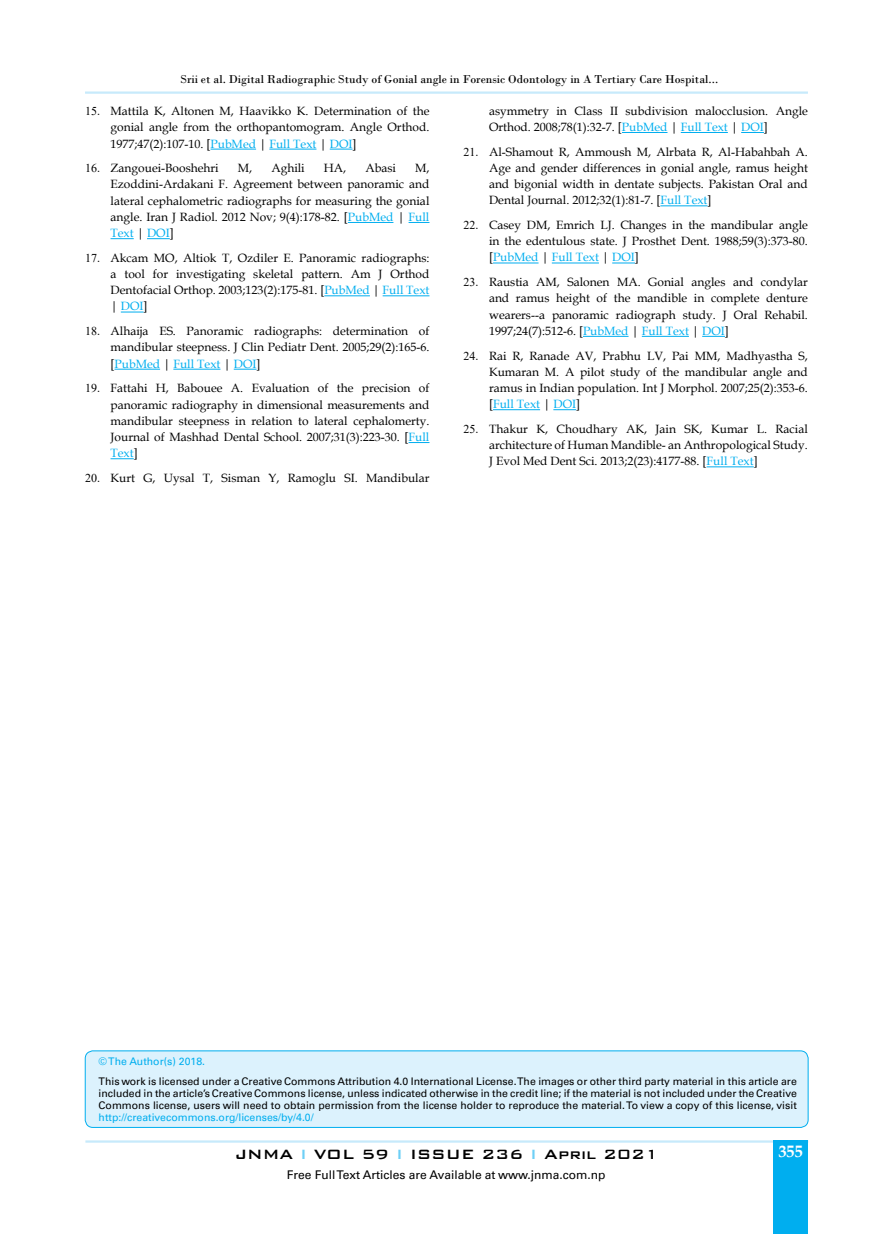
<style>
.page{position:relative;width:893px;height:1234px;background:#fff}
.page>*{position:absolute;margin:0;border:0;box-sizing:border-box;transform-origin:0 0}
.t1{font:500 18px "Bank Gothic BT";color:#000}
.t2{font:700 16.5px "Book Antiqua";color:#fff}
.reference{font:12px/16.2px "Book Antiqua";color:#000;text-align:justify}
.Introduction{font:12px "Bodoni";color:#000}
.t3{font:12px "Univers";color:#000}
.Normal_wrd_2{font:500 10.5px/12px "Univers";color:#000;text-align:justify}
.Normal_wrd_2-2{font:500 10.5px "Univers";color:#00aeef}
.s1{font-family:"Times New Roman"}
.s2{color:#00aeef}
.s3{color:#6dcff6}
</style>
<div class="page">
<hr style="left:85px;top:1140px;width:723px;height:2px;background:#c7eafb">
<div style="left:774px;top:1139px;width:34px;height:94px;background:#00aeef"></div>
<hr style="left:85px;top:91px;width:723px;height:3px;background:#c7eafb">
<hr style="left:211px;top:149px;width:45px;height:1px;background:#00aeef">
<hr style="left:269px;top:149px;width:47px;height:1px;background:#00aeef">
<svg style="left:330px;top:149px;width:22px;height:1px"></svg>
<hr style="left:348px;top:222px;width:45px;height:1px;background:#00aeef">
<svg style="left:409px;top:222px;width:20px;height:1px"></svg>
<svg style="left:111px;top:238px;width:23px;height:1px"></svg>
<svg style="left:147px;top:238px;width:23px;height:1px"></svg>
<hr style="left:324px;top:295px;width:46px;height:1px;background:#00aeef">
<hr style="left:383px;top:295px;width:46px;height:1px;background:#00aeef">
<svg style="left:121px;top:311px;width:23px;height:1px"></svg>
<hr style="left:115px;top:369px;width:45px;height:1px;background:#00aeef">
<hr style="left:173px;top:369px;width:47px;height:1px;background:#00aeef">
<svg style="left:234px;top:369px;width:22px;height:1px"></svg>
<svg style="left:409px;top:442px;width:20px;height:1px"></svg>
<svg style="left:111px;top:458px;width:23px;height:1px"></svg>
<hr style="left:622px;top:132px;width:45px;height:1px;background:#00aeef">
<hr style="left:681px;top:132px;width:47px;height:1px;background:#00aeef">
<svg style="left:741px;top:132px;width:23px;height:1px"></svg>
<hr style="left:660px;top:205px;width:47px;height:1px;background:#00aeef">
<hr style="left:493px;top:262px;width:46px;height:1px;background:#00aeef">
<hr style="left:552px;top:262px;width:47px;height:1px;background:#00aeef">
<svg style="left:612px;top:262px;width:23px;height:1px"></svg>
<hr style="left:583px;top:336px;width:45px;height:1px;background:#00aeef">
<hr style="left:642px;top:336px;width:47px;height:1px;background:#00aeef">
<svg style="left:702px;top:336px;width:23px;height:1px"></svg>
<hr style="left:493px;top:409px;width:47px;height:1px;background:#00aeef">
<svg style="left:553px;top:409px;width:23px;height:1px"></svg>
<hr style="left:707px;top:466px;width:47px;height:1px;background:#00aeef">
<div style="left:85px;top:1050px;width:723px;height:77px;background:#dcf2fd;border-radius:8px"></div>
<div style="left:85px;top:1050px;width:723px;height:77px;border:1px solid #00aeef;border-radius:8px"></div>
<p class="Introduction" style="left:181px;top:72px;width:539px">Srii et al. Digital Radiographic Study of Gonial angle in Forensic Odontology in A Tertiary Care Hospital...</p>
<p class="reference" style="left:111px;top:103px;width:320px;text-indent:-26px"><span class="s1">15.</span> Mattila K, Altonen M, Haavikko K. Determination of the gonial angle from the orthopantomogram. Angle Orthod.<br>1977;47(2):107-10. [<span class="s2">PubMed</span> | <span class="s2">Full Text</span> | <span class="s2">DOI</span>]</p>
<p class="reference" style="left:85px;top:160px;width:135px"><span class="s1">16.</span> Zangouei-Booshehri</p>
<p class="reference" style="left:238px;top:160px;width:16px">M,</p>
<p class="reference" style="left:271px;top:160px;width:35px">Aghili</p>
<p class="reference" style="left:324px;top:160px;width:24px">HA,</p>
<p class="reference" style="left:365px;top:160px;width:32px">Abasi</p>
<p class="reference" style="left:111px;top:160px;width:320px;text-indent:305px">M, Ezoddini-Ardakani F. Agreement between panoramic and lateral cephalometric radiographs for measuring the gonial angle. Iran J Radiol. 2012 Nov; 9(4):178-82. [<span class="s2">PubMed</span> | <span class="s2">Full Text</span> | <span class="s2">DOI</span>]</p>
<p class="reference" style="left:111px;top:249px;width:320px;text-indent:-26px"><span class="s1">17.</span> Akcam MO, Altiok T, Ozdiler E. Panoramic radiographs: a tool for investigating skeletal pattern. Am J Orthod Dentofacial Orthop. 2003;123(2):175-81. [<span class="s2">PubMed</span> | <span class="s2">Full Text </span>| <span class="s2">DOI</span>]</p>
<p class="reference" style="left:111px;top:322px;width:320px;text-indent:-26px"><span class="s1">18.</span> Alhaija ES. Panoramic radiographs: determination of mandibular steepness. J Clin Pediatr Dent. 2005;29(2):165-6. [<span class="s2">PubMed</span> | <span class="s2">Full Text</span> | <span class="s2">DOI</span>]</p>
<p class="reference" style="left:111px;top:380px;width:320px;text-indent:-26px"><span class="s1">19.</span> Fattahi H, Babouee A. Evaluation of the precision of panoramic radiography in dimensional measurements and mandibular steepness in relation to lateral cephalomerty.<br>Journal of Mashhad Dental School. 2007;31(3):223-30. [<span class="s2">Full Text</span>]</p>
<p class="reference" style="left:85px;top:469px;width:346px"><span class="s1">20.</span> Kurt G, Uysal T, Sisman Y, Ramoglu SI. Mandibular</p>
<p class="reference" style="left:489px;top:102px;width:320px">asymmetry in Class II subdivision malocclusion. Angle<br>Orthod. 2008;78(1):32-7. [<span class="s2">PubMed</span> | <span class="s2">Full Text</span> | <span class="s2">DOI</span>]</p>
<p class="reference" style="left:489px;top:143px;width:320px;text-indent:-26px"><span class="s1">21.</span> Al-Shamout R, Ammoush M, Alrbata R, Al-Habahbah A.<br>Age and gender differences in gonial angle, ramus height and bigonial width in dentate subjects. Pakistan Oral and Dental Journal. 2012;32(1):81-7. [<span class="s2">Full Text</span>]</p>
<p class="reference" style="left:489px;top:216px;width:320px;text-indent:-26px"><span class="s1">22.</span> Casey DM, Emrich LJ. Changes in the mandibular angle in the edentulous state. J Prosthet Dent. 1988;59(3):373-80. [<span class="s2">PubMed</span> | <span class="s2">Full Text</span> | <span class="s2">DOI</span>]</p>
<p class="reference" style="left:489px;top:273px;width:320px;text-indent:-26px"><span class="s1">23.</span> Raustia AM, Salonen MA. Gonial angles and condylar and ramus height of the mandible in complete denture wearers--a panoramic radiograph study. J Oral Rehabil.<br>1997;24(7):512-6. [<span class="s2">PubMed</span> | <span class="s2">Full Text</span> | <span class="s2">DOI</span>]</p>
<p class="reference" style="left:489px;top:347px;width:320px;text-indent:-26px"><span class="s1">24.</span> Rai R, Ranade AV, Prabhu LV, Pai MM, Madhyastha S, Kumaran M. A pilot study of the mandibular angle and ramus in Indian population. Int J Morphol. 2007;25(2):353-6. [<span class="s2">Full Text</span> | <span class="s2">DOI</span>]</p>
<p class="reference" style="left:489px;top:420px;width:320px;text-indent:-26px"><span class="s1">25.</span> Thakur K, Choudhary AK, Jain SK, Kumar L. Racial architecture of Human Mandible- an Anthropological Study.<br>J Evol Med Dent Sci. 2013;2(23):4177-88. [<span class="s2">Full Text</span>]</p>
<p class="Normal_wrd_2-2" style="left:99px;top:1054px;width:108px">© The Author(s) 2018.</p>
<p class="Normal_wrd_2" style="left:99px;top:1075px;width:700px">This work is licensed under a Creative Commons Attribution 4.0 International License. The images or other third party material in this article are included in the article’s Creative Commons license, unless indicated otherwise in the credit line; if the material is not included under the Creative Commons license, users will need to obtain permission from the license holder to reproduce the material. To view a copy of this license, visit <span class="s2">http://creativecommons.org/licenses/by/4.0/</span></p>
<h1 class="t1" style="left:235px;top:1143px;width:425px">JNMA <span class="s3">I</span> VOL 59 <span class="s3">I</span> ISSUE 236 <span class="s3">I</span> April 2021</h1>
<p class="t3" style="left:287px;top:1167px;width:320px">Free Full Text Articles are Available at www.jnma.com.np</p>
<h2 class="t2" style="left:778px;top:1140px;width:26px">355</h2>
</div>
